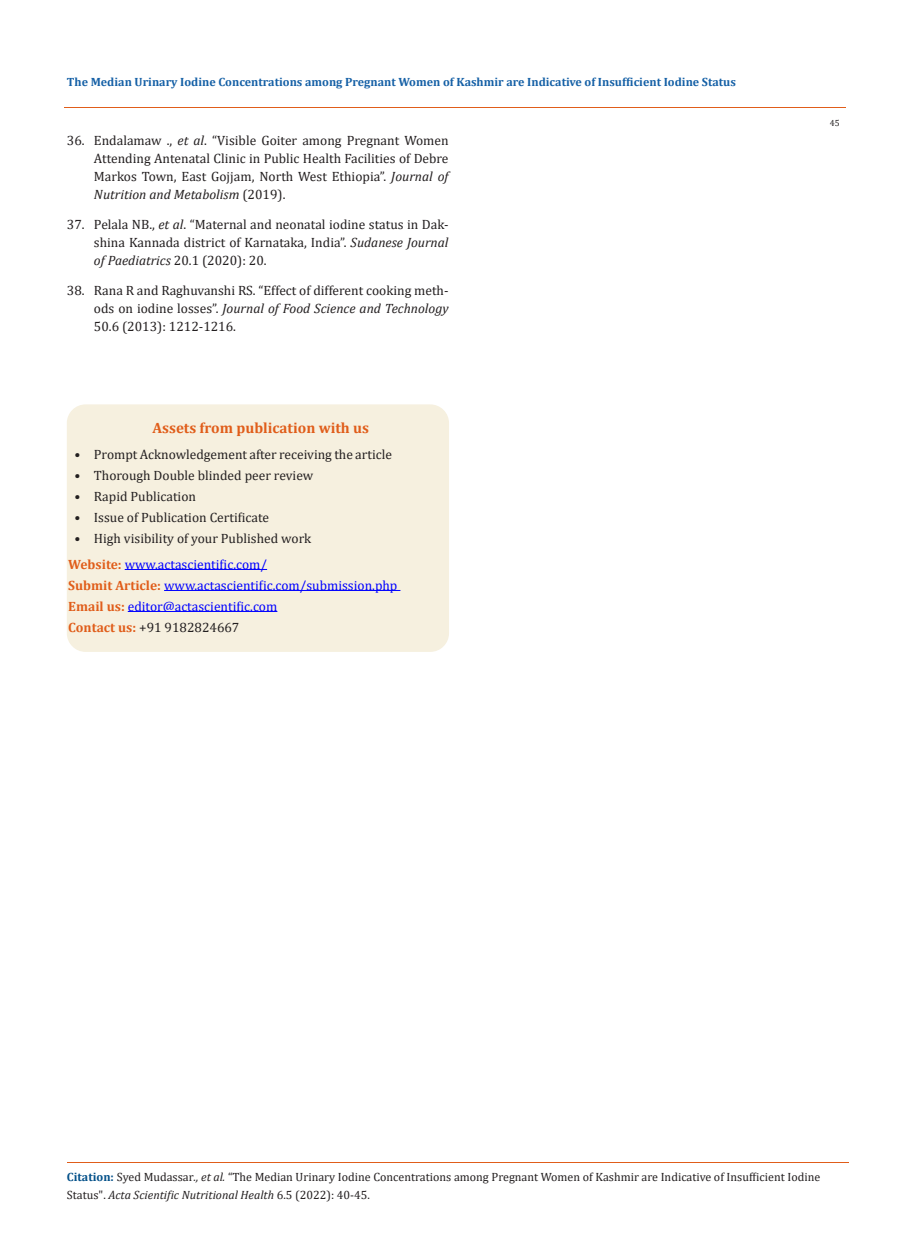
<style>
.page{position:relative;width:917px;height:1260px;background:#fff}
.page>*{position:absolute;margin:0;border:0;box-sizing:border-box;transform-origin:0 0}
.t1{font:700 15px "Cambria";color:#e05d1a}
.t2{font:13.5px/18px "Cambria";color:#231f20;text-align:justify}
.t3{font:13.5px "Cambria";color:#00f}
.t4{font:12px/18px "Cambria";color:#231f20}
.t5{font:700 12px "Cambria";color:#1560a6}
.t6{font:9px "Cambria";color:#231f20}
.s1{font-style:italic}
.s2{font-weight:700;color:#e05d1a}
.s3{font-weight:700;color:#035089}
</style>
<div class="page">
<hr style="left:64px;top:108px;width:781px;height:1px;background:#e05d1a">
<hr style="left:67px;top:1162px;width:781px;height:1px;background:#e05d1a">
<div style="left:68px;top:405px;width:380px;height:246px;background:#f6f0df;border-radius:18px"></div>
<div style="left:67px;top:404px;width:382px;height:248px;border:2px solid #f6f0df;border-radius:18px"></div>
<hr style="left:125px;top:569px;width:142px;height:1px;background:#00f">
<hr style="left:164px;top:590px;width:236px;height:1px;background:#00f">
<hr style="left:128px;top:611px;width:149px;height:1px;background:#00f">
<p class="t5" style="left:67px;top:73px;width:670px">The Median Urinary Iodine Concentrations among Pregnant Women of Kashmir are Indicative of Insufficient Iodine Status</p>
<p class="t2" style="left:94px;top:132px;width:356px;text-indent:-27px">36. Endalamaw ., <span class="s1">et al</span>. “Visible Goiter among Pregnant Women Attending Antenatal Clinic in Public Health Facilities of Debre Markos Town, East Gojjam, North West Ethiopia”. <span class="s1">Journal of Nutrition and Metabolism</span> (2019).</p>
<p class="t2" style="left:94px;top:216px;width:356px;text-indent:-27px">37. Pelala NB., <span class="s1">et al</span>. “Maternal and neonatal iodine status in Dak&shy;shina Kannada district of Karnataka, India”. <span class="s1">Sudanese Journal of Paediatrics</span> 20.1 (2020): 20.</p>
<p class="t2" style="left:94px;top:282px;width:356px;text-indent:-27px">38. Rana R and Raghuvanshi RS. “Effect of different cooking meth&shy;ods on iodine losses”. <span class="s1">Journal of Food Science and Technology </span>50.6 (2013): 1212-1216.</p>
<p class="t1" style="left:152px;top:418px;width:218px">Assets from publication with us</p>
<p class="t2" style="left:74px;top:445px;width:319px">• Prompt Acknowledgement after receiving the article</p>
<p class="t2" style="left:74px;top:466px;width:240px">• Thorough Double blinded peer review</p>
<p class="t2" style="left:74px;top:487px;width:123px">• Rapid Publication</p>
<p class="t2" style="left:74px;top:508px;width:196px">• Issue of Publication Certificate</p>
<p class="t2" style="left:74px;top:529px;width:238px">• High visibility of your Published work</p>
<p class="t3" style="left:68px;top:556px;width:200px"><span class="s2">Website:</span> www.actascientific.com/</p>
<p class="t3" style="left:68px;top:577px;width:330px"><span class="s2">Submit Article:</span> www.actascientific.com/submission.php</p>
<p class="t3" style="left:68px;top:598px;width:210px"><span class="s2">Email us:</span> editor@actascientific.com</p>
<p class="t2" style="left:68px;top:618px;width:173px"><span class="s2">Contact us:</span> +91 9182824667</p>
<p class="t6" style="left:829px;top:118px;width:11px">45</p>
<p class="t4" style="left:67px;top:1167px;width:755px"><span class="s3">Citation:</span> Syed Mudassar<span class="s1">., et al.</span> “The Median Urinary Iodine Concentrations among Pregnant Women of Kashmir are Indicative of Insufficient Iodine<br>Status". <span class="s1">Acta Scientific Nutritional Health</span> 6.5 (2022): 40-45.</p>
</div>
